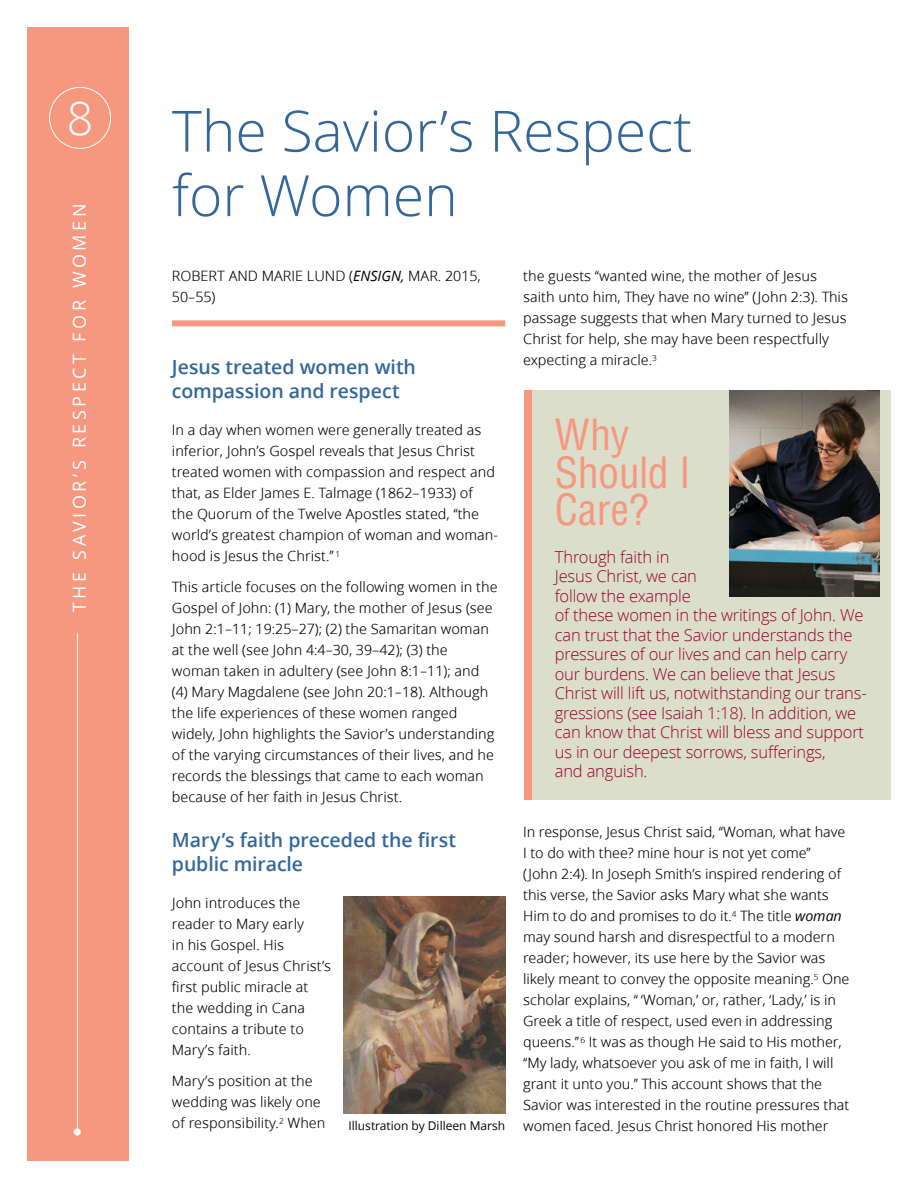
<style>
.page{position:relative;width:918px;height:1188px;background:#fff}
.page>*{position:absolute;margin:0;border:0;box-sizing:border-box;transform-origin:0 0}
.TOPIC-1_title{font:300 57px/64.5px "Zoramlds Lat";color:#33679a}
.t1{font:300 46.5px "Zoramlds Lat";color:#fff}
.SIDE_title{font:condensed 42px/37.5px "Helveticalds Lat";letter-spacing:-.005em;color:#f69780}
.TOPIC-2_title{font:600 19.5px/24px "Zoramlds Lat";letter-spacing:-.005em;color:#33679a}
.t2{font:300 19.5px "Helveticalds Lat";color:#fff}
.t3{font:18px "Zoramlds Lat";letter-spacing:.2em;color:#fff}
.SIDE_para_first{font:300 16.5px/19.5px "Zoramlds Lat";letter-spacing:-.01em;color:#98002e}
.TOPIC-2_para{font:14.25px/21px "Zoramlds Lat";color:#000}
.TOPIC-2_para_first{font:14.25px/21px "Zoramlds Lat";color:#000}
.PUB_para_LAST{font:14.25px/21px "Zoramlds Lat";color:#000}
.FIGimg-CRDT_para{font:12px "Zoramlds Lat";color:#000}
.s1{font-style:italic}
</style>
<div class="page">
<div style="left:27px;top:27px;width:101px;height:1134px;background:#f69780"></div>
<hr style="left:77px;top:185px;width:1px;height:951px;background:#fff">
<div style="left:71px;top:178px;width:15px;height:455px;background:#f69780"></div>
<div style="left:49px;top:87px;width:62px;height:62px;border:1px solid #fff;border-radius:50%"></div>
<div style="left:172px;top:320px;width:333px;height:6px;background:#f69780"></div>
<img style="left:343px;top:897px;width:162px;height:216px">
<div style="left:524px;top:390px;width:8px;height:410px;background:#f69780"></div>
<div style="left:532px;top:390px;width:358px;height:410px;background:#dbdeca"></div>
<img style="left:729px;top:390px;width:151px;height:206px">
<h2 class="t1" style="left:67px;top:84px;width:28px">8</h2>
<p class="TOPIC-1_title" style="left:172px;top:99px;width:522px">The Savior’s Respect for Women</p>
<p class="t3" style="left:66px;top:612px;width:410px;rotate:-90deg">THE SAVIOR’S RESPECT FOR WOMEN</p>
<p class="TOPIC-2_para" style="left:523px;top:266px;width:326px">the guests “wanted wine, the mother of Jesus saith unto him, They have no wine” (John 2:3). This passage suggests that when Mary turned to Jesus Christ for help, she may have been respectfully expecting a miracle.<sup>3</sup></p>
<p class="PUB_para_LAST" style="left:172px;top:266px;width:310px">ROBERT AND MARIE LUND (<span class="s1">ENSIGN,</span> MAR. 2015,<br>50–55)</p>
<p class="TOPIC-2_title" style="left:172px;top:355px;width:246px">Jesus treated women with compassion and respect</p>
<p class="TOPIC-2_para_first" style="left:172px;top:420px;width:328px">In a day when women were generally treated as inferior, John’s Gospel reveals that Jesus Christ treated women with compassion and respect and that, as Elder James E. Talmage (1862–1933) of<br>the Quorum of the Twelve Apostles stated, “the world’s greatest champion of woman and woman&shy;hood is Jesus the Christ.” <sup>1</sup></p>
<p class="TOPIC-2_para" style="left:172px;top:577px;width:327px">This article focuses on the following women in the Gospel of John: (1) Mary, the mother of Jesus (see John 2:1–11; 19:25–27); (2) the Samaritan woman at the well (see John 4:4–30, 39–42); (3) the woman taken in adultery (see John 8:1–11); and (4) Mary Magdalene (see John 20:1–18). Although the life experiences of these women ranged widely, John highlights the Savior’s understanding of the varying circumstances of their lives, and he records the blessings that came to each woman because of her faith in Jesus Christ.</p>
<p class="TOPIC-2_title" style="left:172px;top:828px;width:286px">Mary’s faith preceded the first public miracle</p>
<p class="TOPIC-2_para_first" style="left:172px;top:893px;width:161px">John introduces the reader to Mary early<br>in his Gospel. His account of Jesus Christ’s first public miracle at the wedding in Cana contains a tribute to<br>Mary’s faith.</p>
<p class="TOPIC-2_para" style="left:172px;top:1071px;width:155px">Mary’s position at the wedding was likely one of responsibility.<sup>2</sup> When</p>
<p class="SIDE_title" style="left:555px;top:415px;width:138px">Why<br>Should I<br>Care?</p>
<p class="SIDE_para_first" style="left:555px;top:547px;width:313px">Through faith in<br>Jesus Christ, we can<br>follow the example<br>of these women in the writings of John. We can trust that the Savior understands the pressures of our lives and can help carry our burdens. We can believe that Jesus Christ will lift us, notwithstanding our trans&shy;gressions (see Isaiah 1:18). In addition, we can know that Christ will bless and support us in our deepest sorrows, sufferings,<br>and anguish.</p>
<p class="TOPIC-2_para" style="left:523px;top:822px;width:328px">In response, Jesus Christ said, “Woman, what have I to do with thee? mine hour is not yet come”<br>(John 2:4). In Joseph Smith’s inspired rendering of this verse, the Savior asks Mary what she wants Him to do and promises to do it.<sup>4</sup> The title <span class="s1">woman </span>may sound harsh and disrespectful to a modern reader; however, its use here by the Savior was likely meant to convey the opposite meaning.<sup>5</sup> One scholar explains, “ ‘Woman,’ or, rather, ‘Lady,’ is in Greek a title of respect, used even in addressing queens.” <sup>6</sup> It was as though He said to His mother, “My lady, whatsoever you ask of me in faith, I will grant it unto you.” This account shows that the Savior was interested in the routine pressures that</p>
<p class="FIGimg-CRDT_para" style="left:349px;top:1116px;width:158px">Illustration by Dilleen Marsh</p>
<p class="TOPIC-2_para" style="left:523px;top:1116px;width:307px">women faced. Jesus Christ honored His mother</p>
<h3 class="t2" style="left:73px;top:1117px;width:11px">•</h3>
</div>
